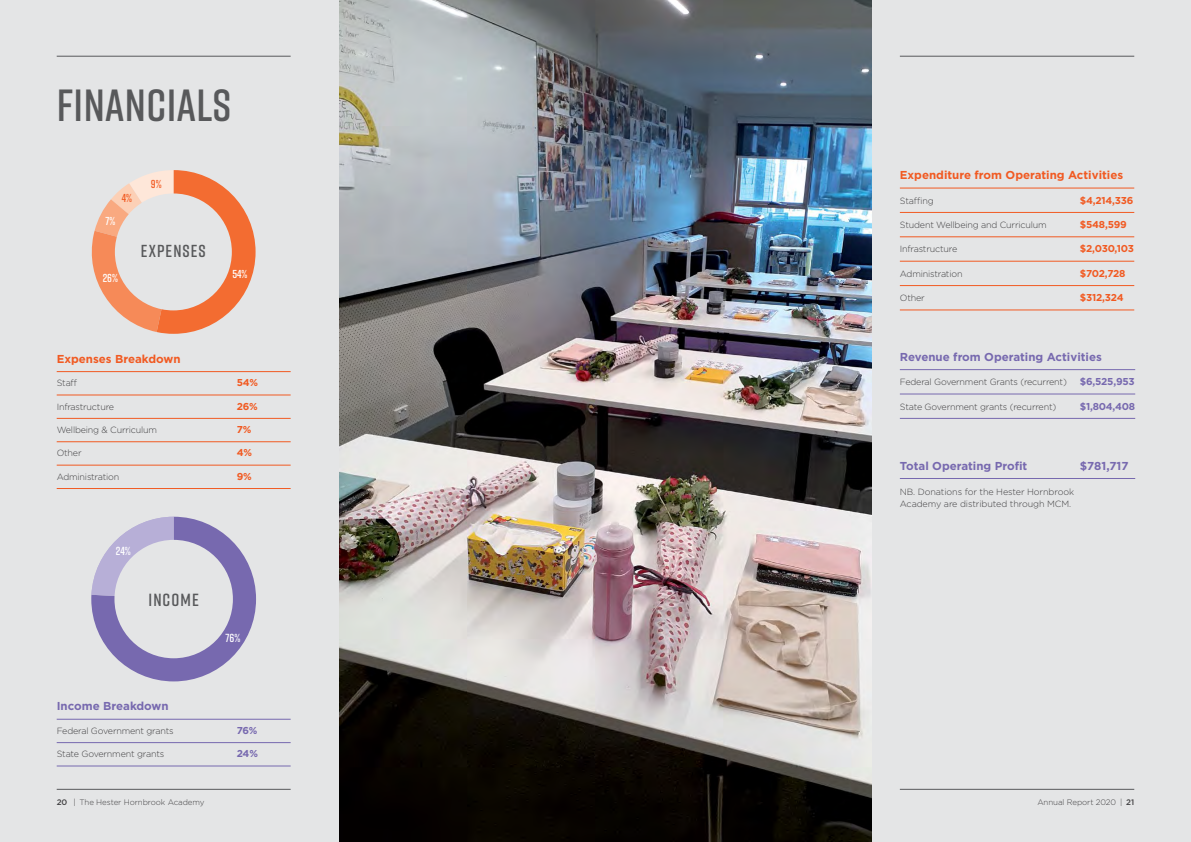
<style>
.page{position:relative;width:1191px;height:842px;background:#e4e5e6}
.page>*{position:absolute;margin:0;border:0;box-sizing:border-box;transform-origin:0 0}
.Main_Heading{font:600 45px "Rift";letter-spacing:.01em;color:#58595b}
.t1{font:600 17.6px "Rift";letter-spacing:.06em;color:#58595b}
.t2{font:600 17.4px "Rift";letter-spacing:.06em;color:#58595b}
.t3{font:600 11.7px "Rift";color:#fff}
.Gotham_Body{font:700 11.5px "Gotham";color:#7769af}
.Gotham_Body-2{font:700 11.5px "Gotham";color:#f15a22}
.t4{font:600 11.5px "Rift";color:#fff}
.t5{font:600 11.5px "Rift";color:#f15a22}
.Gotham_Body-3{font:700 10px "Gotham";letter-spacing:-.02em;color:#f15a22}
.Gotham_Body-4{font:700 10px "Gotham";letter-spacing:-.025em;color:#7769af}
.Gotham_Body-5{font:300 9px/12px "Gotham";letter-spacing:-.02em;color:#414042}
.t6{font:300 8px "Gotham";letter-spacing:-.01em;color:#414042}
.s1{font-weight:500}
</style>
<div class="page">
<img style="left:339px;top:0;width:532px;height:842px">
<hr style="left:57px;top:56px;width:234px;height:1px;background:#58595b">
<hr style="left:900px;top:56px;width:234px;height:1px;background:#58595b">
<svg style="left:91px;top:170px;width:164px;height:164px"></svg>
<div style="left:115px;top:193px;width:117px;height:117px;background:#e4e5e6;border-radius:50%"></div>
<hr style="left:57px;top:371px;width:234px;height:1px;background:#f15a22">
<hr style="left:57px;top:395px;width:234px;height:1px;background:#f15a22">
<hr style="left:57px;top:418px;width:234px;height:1px;background:#f15a22">
<hr style="left:57px;top:441px;width:234px;height:1px;background:#f15a22">
<hr style="left:57px;top:465px;width:234px;height:1px;background:#f15a22">
<hr style="left:57px;top:488px;width:234px;height:1px;background:#f15a22">
<hr style="left:900px;top:188px;width:234px;height:1px;background:#f15a22">
<hr style="left:900px;top:212px;width:234px;height:1px;background:#f15a22">
<hr style="left:900px;top:237px;width:234px;height:1px;background:#f15a22">
<hr style="left:900px;top:261px;width:234px;height:1px;background:#f15a22">
<hr style="left:900px;top:285px;width:234px;height:1px;background:#f15a22">
<hr style="left:900px;top:310px;width:234px;height:1px;background:#f15a22">
<hr style="left:900px;top:369px;width:235px;height:1px;background:#7769af">
<hr style="left:900px;top:394px;width:235px;height:1px;background:#7769af">
<hr style="left:900px;top:418px;width:235px;height:1px;background:#7769af">
<hr style="left:57px;top:719px;width:234px;height:1px;background:#7769af">
<hr style="left:57px;top:742px;width:234px;height:1px;background:#7769af">
<hr style="left:57px;top:766px;width:234px;height:1px;background:#7769af">
<div style="left:91px;top:517px;width:165px;height:164px;background:#7769af;border-radius:82px"></div>
<svg style="left:91px;top:517px;width:83px;height:82px"></svg>
<div style="left:114px;top:540px;width:119px;height:118px;background:#e4e5e6;border-radius:50%"></div>
<hr style="left:900px;top:478px;width:235px;height:1px;background:#7769af">
<hr style="left:57px;top:789px;width:234px;height:1px;background:#58595b">
<hr style="left:900px;top:789px;width:234px;height:1px;background:#58595b">
<p class="Main_Heading" style="left:57px;top:73px;width:176px">FINANCIALS</p>
<p class="t5" style="left:122px;top:190px;width:12px">4%</p>
<p class="t4" style="left:105px;top:213px;width:11px">7%</p>
<p class="t4" style="left:103px;top:270px;width:17px">26%</p>
<p class="t5" style="left:151px;top:176px;width:12px">9%</p>
<p class="t2" style="left:141px;top:238px;width:66px">EXPENSES</p>
<p class="t4" style="left:232px;top:265px;width:16px">54%</p>
<p class="Gotham_Body-2" style="left:57px;top:351px;width:125px">Expenses Breakdown</p>
<p class="Gotham_Body-5" style="left:57px;top:377px;width:22px">Staff</p>
<p class="Gotham_Body-3" style="left:237px;top:376px;width:23px">54%</p>
<p class="Gotham_Body-5" style="left:57px;top:400px;width:59px">Infrastructure</p>
<p class="Gotham_Body-3" style="left:237px;top:399px;width:23px">26%</p>
<p class="Gotham_Body-5" style="left:57px;top:424px;width:102px">Wellbeing &amp; Curriculum</p>
<p class="Gotham_Body-3" style="left:237px;top:423px;width:16px">7%</p>
<p class="Gotham_Body-5" style="left:57px;top:447px;width:26px">Other</p>
<p class="Gotham_Body-3" style="left:237px;top:446px;width:17px">4%</p>
<p class="Gotham_Body-5" style="left:57px;top:470px;width:64px">Administration</p>
<p class="Gotham_Body-3" style="left:237px;top:470px;width:17px">9%</p>
<p class="t3" style="left:116px;top:543px;width:16px">24%</p>
<p class="t1" style="left:148px;top:587px;width:52px">INCOME</p>
<p class="t3" style="left:225px;top:629px;width:16px">76%</p>
<p class="Gotham_Body" style="left:57px;top:699px;width:113px">Income Breakdown</p>
<p class="Gotham_Body-5" style="left:57px;top:724px;width:118px">Federal Government grants</p>
<p class="Gotham_Body-4" style="left:237px;top:724px;width:22px">76%</p>
<p class="Gotham_Body-5" style="left:57px;top:748px;width:109px">State Government grants</p>
<p class="Gotham_Body-4" style="left:237px;top:747px;width:23px">24%</p>
<p class="Gotham_Body-2" style="left:900px;top:168px;width:225px">Expenditure from Operating Activities</p>
<p class="Gotham_Body-5" style="left:900px;top:194px;width:35px">Staffing</p>
<p class="Gotham_Body-3" style="left:1080px;top:193px;width:55px">$4,214,336</p>
<p class="Gotham_Body-5" style="left:900px;top:219px;width:148px">Student Wellbeing and Curriculum</p>
<p class="Gotham_Body-3" style="left:1080px;top:218px;width:48px">$548,599</p>
<p class="Gotham_Body-5" style="left:900px;top:243px;width:59px">Infrastructure</p>
<p class="Gotham_Body-3" style="left:1080px;top:242px;width:56px">$2,030,103</p>
<p class="Gotham_Body-5" style="left:900px;top:267px;width:64px">Administration</p>
<p class="Gotham_Body-3" style="left:1080px;top:267px;width:47px">$702,728</p>
<p class="Gotham_Body-5" style="left:900px;top:292px;width:26px">Other</p>
<p class="Gotham_Body-3" style="left:1080px;top:291px;width:45px">$312,324</p>
<p class="Gotham_Body" style="left:900px;top:349px;width:203px">Revenue from Operating Activities</p>
<p class="Gotham_Body-5" style="left:900px;top:376px;width:169px">Federal Government Grants (recurrent)</p>
<p class="Gotham_Body-4" style="left:1080px;top:375px;width:56px">$6,525,953</p>
<p class="Gotham_Body-5" style="left:900px;top:400px;width:158px">State Government grants (recurrent)</p>
<p class="Gotham_Body-4" style="left:1080px;top:399px;width:57px">$1,804,408</p>
<p class="Gotham_Body" style="left:900px;top:458px;width:129px">Total Operating Profit</p>
<p class="Gotham_Body" style="left:1080px;top:458px;width:50px">$781,717</p>
<p class="Gotham_Body-5" style="left:900px;top:485px;width:176px">NB. Donations for the Hester Hornbrook<br>Academy are distributed through MCM.</p>
<p class="t6" style="left:57px;top:797px;width:149px"><span class="s1">20</span> | The Hester Hornbrook Academy</p>
<p class="t6" style="left:1037px;top:797px;width:98px">Annual Report 2020 | <span class="s1">21</span></p>
</div>
